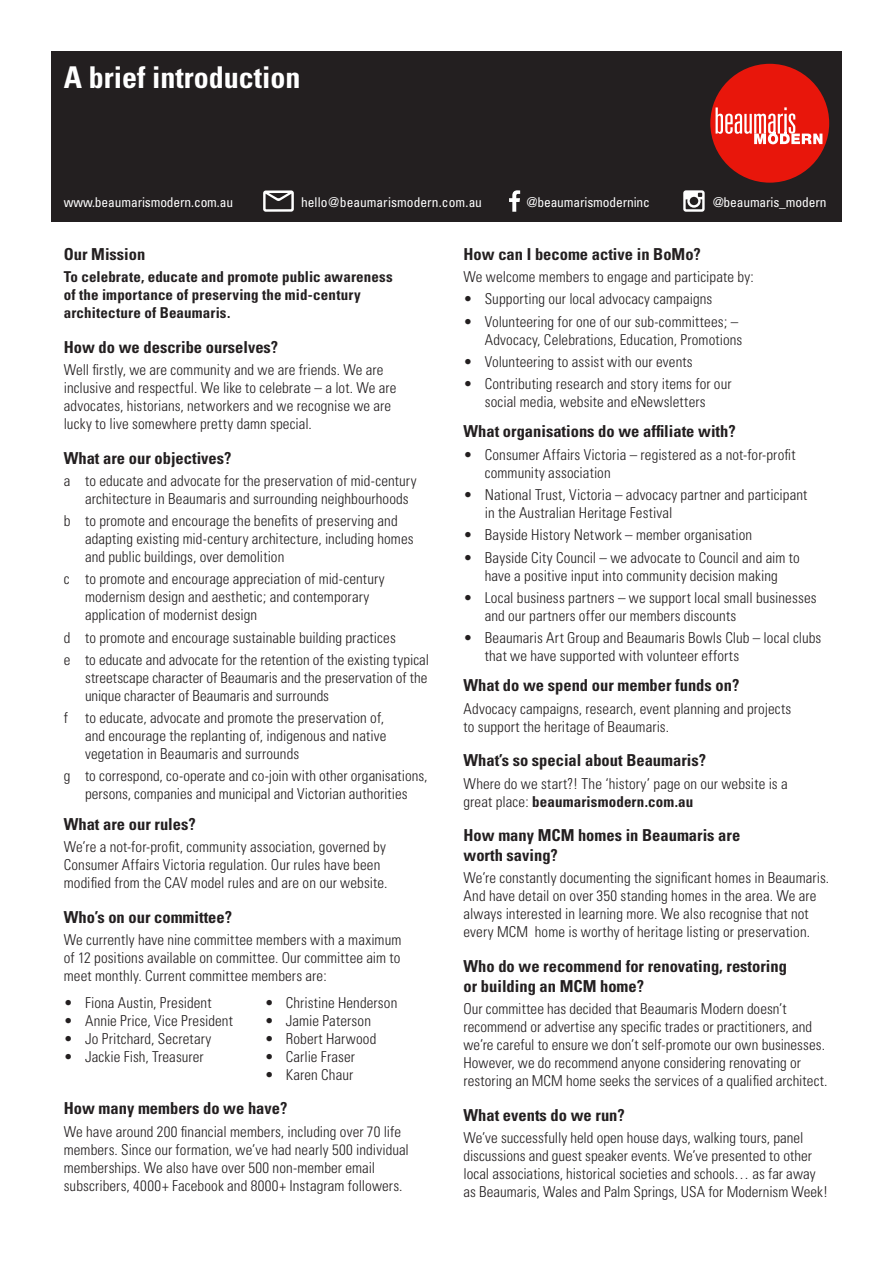
<style>
.page{position:relative;width:893px;height:1263px;background:#fff}
.page>*{position:absolute;margin:0;border:0;box-sizing:border-box;transform-origin:0 0}
.t1{font:700 condensed 30px "Univers";color:#fff}
.B_Head{font:700 condensed 16.5px/19.8px "Univers";color:#231f20}
.Text{font:300 condensed 15px/18px "Univers";letter-spacing:.005em;color:#231f20}
.Indent_Text{font:300 condensed 15px/18px "Univers";letter-spacing:.005em;color:#231f20}
.Bullet_Text{font:300 condensed 15px "Univers";letter-spacing:.005em;color:#231f20}
.Text-2{font:700 condensed 15px/18px "Univers";letter-spacing:.01em;color:#231f20}
.t2{font:condensed 13.5px "Univers";letter-spacing:-.01em;color:#fff}
.s1{font-weight:700}
</style>
<div class="page">
<div style="left:51px;top:51px;width:791px;height:170px;background:#231f20"></div>
<div style="left:710px;top:64px;width:119px;height:119px;background:#e8160b;border-radius:50%"></div>
<svg style="left:715px;top:107px;width:107px;height:37px"></svg>
<svg style="left:509px;top:190px;width:11px;height:22px"></svg>
<svg style="left:683px;top:190px;width:22px;height:22px"></svg>
<svg style="left:263px;top:190px;width:31px;height:22px"></svg>
<p class="t1" style="left:64px;top:59px;width:238px">A brief introduction</p>
<p class="t2" style="left:64px;top:194px;width:171px">www.beaumarismodern.com.au</p>
<p class="t2" style="left:301px;top:194px;width:182px">hello@beaumarismodern.com.au</p>
<p class="t2" style="left:527px;top:194px;width:124px">@beaumarismoderninc</p>
<p class="t2" style="left:713px;top:194px;width:115px">@beaumaris_modern</p>
<p class="B_Head" style="left:64px;top:244px;width:83px">Our Mission</p>
<p class="Text-2" style="left:64px;top:268px;width:331px">To celebrate, educate and promote public awareness of the importance of preserving the mid-century architecture of Beaumaris.</p>
<p class="B_Head" style="left:64px;top:337px;width:216px">How do we describe ourselves?</p>
<p class="Text" style="left:64px;top:361px;width:334px">Well firstly, we are community and we are friends. We are inclusive and respectful. We like to celebrate – a lot. We are advocates, historians, networkers and we recognise we are lucky to live somewhere pretty damn special.</p>
<p class="B_Head" style="left:64px;top:448px;width:169px">What are our objectives?</p>
<p class="Indent_Text" style="left:85px;top:472px;width:333px;text-indent:-21px">a to educate and advocate for the preservation of mid-century architecture in Beaumaris and surrounding neighbourhoods</p>
<p class="Indent_Text" style="left:85px;top:512px;width:330px;text-indent:-21px">b to promote and encourage the benefits of preserving and adapting existing mid-century architecture, including homes and public buildings, over demolition</p>
<p class="Indent_Text" style="left:85px;top:570px;width:301px;text-indent:-21px">c to promote and encourage appreciation of mid-century modernism design and aesthetic; and contemporary application of modernist design</p>
<p class="Indent_Text" style="left:64px;top:628px;width:334px">d to promote and encourage sustainable building practices</p>
<p class="Indent_Text" style="left:85px;top:651px;width:346px;text-align:justify;text-indent:-21px">e to educate and advocate for the retention of the existing typical streetscape character of Beaumaris and the preservation of the unique character of Beaumaris and surrounds</p>
<p class="Indent_Text" style="left:85px;top:709px;width:303px;text-indent:-21px">f to educate, advocate and promote the preservation of, and encourage the replanting of, indigenous and native vegetation in Beaumaris and surrounds</p>
<p class="Indent_Text" style="left:64px;top:767px;width:365px;text-align:center">g to correspond, co-operate and co-join with other organisations, persons, companies and municipal and Victorian authorities</p>
<p class="B_Head" style="left:64px;top:814px;width:133px">What are our rules?</p>
<p class="Text" style="left:64px;top:838px;width:325px">We’re a not-for-profit, community association, governed by<br>Consumer Affairs Victoria regulation. Our rules have been modified from the CAV model rules and are on our website.</p>
<p class="B_Head" style="left:64px;top:907px;width:170px">Who’s on our committee?</p>
<p class="Text" style="left:64px;top:931px;width:339px;text-align:justify">We currently have nine committee members with a maximum of 12 positions available on committee. Our committee aim to meet monthly. Current committee members are:</p>
<p class="Bullet_Text" style="left:64px;top:993px;width:149px">• Fiona Austin, President</p>
<p class="Bullet_Text" style="left:265px;top:993px;width:134px">• Christine Henderson</p>
<p class="Bullet_Text" style="left:64px;top:1011px;width:171px">• Annie Price, Vice President</p>
<p class="Bullet_Text" style="left:265px;top:1011px;width:108px">• Jamie Paterson</p>
<p class="Bullet_Text" style="left:64px;top:1029px;width:149px">• Jo Pritchard, Secretary</p>
<p class="Bullet_Text" style="left:265px;top:1029px;width:113px">• Robert Harwood</p>
<p class="Bullet_Text" style="left:64px;top:1047px;width:141px">• Jackie Fish, Treasurer</p>
<p class="Bullet_Text" style="left:265px;top:1047px;width:92px">• Carlie Fraser</p>
<p class="Bullet_Text" style="left:265px;top:1065px;width:90px">• Karen Chaur</p>
<p class="B_Head" style="left:64px;top:1098px;width:225px">How many members do we have?</p>
<p class="Text" style="left:64px;top:1122px;width:347px">We have around 200 financial members, including over 70 life members. Since our formation, we’ve had nearly 500 individual memberships. We also have over 500 non-member email subscribers, 4000+ Facebook and 8000+ Instagram followers.</p>
<p class="B_Head" style="left:463px;top:244px;width:239px">How can I become active in BoMo?</p>
<p class="Text" style="left:463px;top:268px;width:292px">We welcome members to engage and participate by:</p>
<p class="Indent_Text" style="left:463px;top:290px;width:250px">• Supporting our local advocacy campaigns</p>
<p class="Indent_Text" style="left:463px;top:312px;width:280px;text-align:right">• Volunteering for one of our sub-committees; –<br>Advocacy, Celebrations, Education, Promotions</p>
<p class="Indent_Text" style="left:463px;top:352px;width:231px">• Volunteering to assist with our events</p>
<p class="Indent_Text" style="left:463px;top:375px;width:270px;text-align:center">• Contributing research and story items for our social media, website and eNewsletters</p>
<p class="B_Head" style="left:463px;top:422px;width:274px">What organisations do we affiliate with?</p>
<p class="Indent_Text" style="left:485px;top:445px;width:312px;text-indent:-21px">• Consumer Affairs Victoria – registered as a not-for-profit community association</p>
<p class="Indent_Text" style="left:485px;top:486px;width:324px;text-indent:-21px">• National Trust, Victoria – advocacy partner and participant in the Australian Heritage Festival</p>
<p class="Indent_Text" style="left:463px;top:526px;width:290px">• Bayside History Network – member organisation</p>
<p class="Indent_Text" style="left:463px;top:548px;width:338px;text-align:center">• Bayside City Council – we advocate to Council and aim to have a positive input into community decision making</p>
<p class="Indent_Text" style="left:485px;top:588px;width:333px;text-indent:-21px">• Local business partners – we support local small businesses and our partners offer our members discounts</p>
<p class="Indent_Text" style="left:485px;top:629px;width:338px;text-indent:-21px">• Beaumaris Art Group and Beaumaris Bowls Club – local clubs that we have supported with volunteer efforts</p>
<p class="B_Head" style="left:463px;top:676px;width:277px">What do we spend our member funds on?</p>
<p class="Text" style="left:463px;top:699px;width:329px">Advocacy campaigns, research, event planning and projects to support the heritage of Beaumaris.</p>
<p class="B_Head" style="left:463px;top:750px;width:244px">What’s so special about Beaumaris?</p>
<p class="Text" style="left:463px;top:774px;width:326px">Where do we start?! The ‘history’ page on our website is a great place: <span class="s1">beaumarismodern.com.au</span></p>
<p class="B_Head" style="left:463px;top:825px;width:278px">How many MCM homes in Beaumaris are worth saving?</p>
<p class="Text" style="left:463px;top:869px;width:367px">We’re constantly documenting the significant homes in Beaumaris.<br>And have detail on over 350 standing homes in the area. We are always interested in learning more. We also recognise that not every MCM home is worthy of heritage listing or preservation.</p>
<p class="B_Head" style="left:463px;top:956px;width:325px">Who do we recommend for renovating, restoring or building an MCM home?</p>
<p class="Text" style="left:463px;top:1000px;width:365px">Our committee has decided that Beaumaris Modern doesn’t recommend or advertise any specific trades or practitioners, and we’re careful to ensure we don’t self-promote our own businesses.<br>However, we do recommend anyone considering renovating or restoring an MCM home seeks the services of a qualified architect.</p>
<p class="B_Head" style="left:463px;top:1105px;width:163px">What events do we run?</p>
<p class="Text" style="left:463px;top:1129px;width:366px">We’ve successfully held open house days, walking tours, panel discussions and guest speaker events. We’ve presented to other local associations, historical societies and schools… as far away as Beaumaris, Wales and Palm Springs, USA for Modernism Week!</p>
</div>
